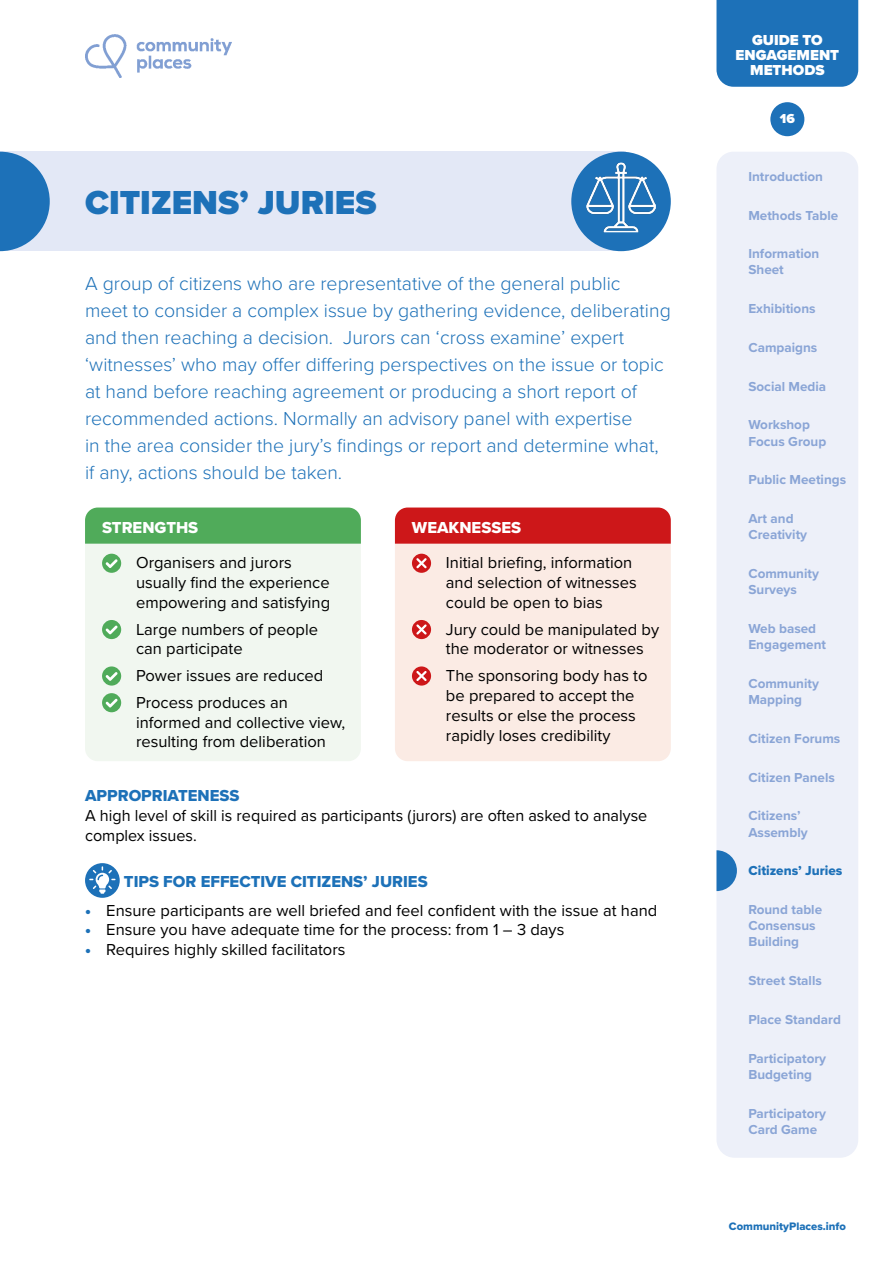
<style>
.page{position:relative;width:893px;height:1263px;background:#fff}
.page>*{position:absolute;margin:0;border:0;box-sizing:border-box;transform-origin:0 0}
.Heading_-_1_line{font:900 34.5px "Proxima Nova";color:#1d71b8}
.Leadin{font:300 19.5px/27px "Proxima Nova";color:#1d71b8}
.Body{font:16.5px/19.8px "Proxima Nova";color:#000}
.Bullets{font:16.5px "Proxima Nova";color:#000}
.t1{font:16.5px "Proxima Nova Extrabld";color:#1d71b8}
.t2{font:16.5px "Proxima Nova Extrabld";color:#fff}
.t3{font:900 15px/15px "Proxima Nova";color:#fff;text-align:center}
.t4{font:700 13.5px/16.2px "Proxima Nova";color:#8aa5d6}
.t5{font:13.5px "Proxima Nova Extrabld";color:#1d71b8}
.t6{font:900 13.5px "Proxima Nova";color:#fff}
.t7{font:11.25px "Proxima Nova Extrabld";color:#1d71b8}
.s1{font-weight:900;color:#1d71b8}
</style>
<div class="page">
<div style="left:85px;top:544px;width:276px;height:217px;background:#f1f7f0"></div>
<div style="left:85px;top:507px;width:276px;height:37px;background:#50ab5a"></div>
<div style="left:395px;top:544px;width:276px;height:217px;background:#fbebe4"></div>
<div style="left:395px;top:507px;width:276px;height:37px;background:#cd1719"></div>
<div style="left:0;top:152px;width:625px;height:99px;background:#e3e8f6"></div>
<div style="left:716px;top:152px;width:142px;height:1006px;background:#edf0f9;border-radius:18px"></div>
<div style="left:716px;top:0;width:142px;height:87px;background:#1d71b8"></div>
<svg style="left:716px;top:850px;width:21px;height:41px"></svg>
<div style="left:770px;top:102px;width:34px;height:34px;background:#1d71b8;border-radius:50%"></div>
<div style="left:102px;top:554px;width:19px;height:19px;background:#50ab5a;border-radius:50%"></div>
<svg style="left:106px;top:559px;width:12px;height:9px"></svg>
<div style="left:102px;top:620px;width:19px;height:19px;background:#50ab5a;border-radius:50%"></div>
<svg style="left:106px;top:626px;width:12px;height:8px"></svg>
<div style="left:102px;top:666px;width:19px;height:20px;background:#50ab5a;border-radius:50%"></div>
<svg style="left:106px;top:672px;width:12px;height:9px"></svg>
<div style="left:102px;top:693px;width:19px;height:19px;background:#50ab5a;border-radius:50%"></div>
<svg style="left:106px;top:699px;width:12px;height:8px"></svg>
<div style="left:412px;top:554px;width:19px;height:19px;background:#cd1719;border-radius:50%"></div>
<svg style="left:416px;top:558px;width:11px;height:10px"></svg>
<div style="left:412px;top:620px;width:19px;height:19px;background:#cd1719;border-radius:50%"></div>
<svg style="left:416px;top:624px;width:11px;height:11px"></svg>
<div style="left:412px;top:666px;width:19px;height:20px;background:#cd1719;border-radius:50%"></div>
<svg style="left:416px;top:671px;width:11px;height:10px"></svg>
<svg style="left:85px;top:863px;width:35px;height:35px"></svg>
<svg style="left:0;top:152px;width:50px;height:99px"></svg>
<div style="left:571px;top:152px;width:100px;height:99px;background:#1d71b8;border-radius:50%"></div>
<img style="left:586px;top:163px;width:70px;height:69px">
<img style="left:85px;top:34px;width:146px;height:44px">
<p class="Heading_-_1_line" style="left:85px;top:177px;width:293px">CITIZENS’ JURIES</p>
<p class="Leadin" style="left:85px;top:269px;width:587px">A group of citizens who are representative of the general public<br>meet to consider a complex issue by gathering evidence, deliberating and then reaching a decision. Jurors can ‘cross examine’ expert ‘witnesses’ who may offer differing perspectives on the issue or topic at hand before reaching agreement or producing a short report of recommended actions. Normally an advisory panel with expertise<br>in the area consider the jury’s findings or report and determine what, if any, actions should be taken.</p>
<p class="t2" style="left:102px;top:515px;width:98px">STRENGTHS</p>
<p class="Body" style="left:136px;top:552px;width:196px">Organisers and jurors usually find the experience empowering and satisfying</p>
<p class="Body" style="left:136px;top:618px;width:184px">Large numbers of people can participate</p>
<p class="Body" style="left:136px;top:665px;width:189px">Power issues are reduced</p>
<p class="Body" style="left:136px;top:692px;width:211px">Process produces an informed and collective view, resulting from deliberation</p>
<p class="t2" style="left:412px;top:515px;width:111px">WEAKNESSES</p>
<p class="Body" style="left:446px;top:552px;width:192px">Initial briefing, information and selection of witnesses could be open to bias</p>
<p class="Body" style="left:446px;top:618px;width:215px">Jury could be manipulated by the moderator or witnesses</p>
<p class="Body" style="left:446px;top:665px;width:203px">The sponsoring body has to be prepared to accept the results or else the process rapidly loses credibility</p>
<p class="t1" style="left:85px;top:783px;width:156px">APPROPRIATENESS</p>
<p class="Body" style="left:85px;top:805px;width:564px">A high level of skill is required as participants (jurors) are often asked to analyse complex issues.</p>
<p class="t1" style="left:124px;top:869px;width:305px">TIPS FOR EFFECTIVE CITIZENS’ JURIES</p>
<p class="Bullets" style="left:85px;top:898px;width:574px"><span class="s1">•</span> Ensure participants are well briefed and feel confident with the issue at hand</p>
<p class="Bullets" style="left:85px;top:918px;width:481px"><span class="s1">•</span> Ensure you have adequate time for the process: from 1 – 3 days</p>
<p class="Bullets" style="left:85px;top:937px;width:262px"><span class="s1">•</span> Requires highly skilled facilitators</p>
<p class="t3" style="left:736px;top:33px;width:105px">GUIDE TO<br>ENGAGEMENT<br>METHODS</p>
<p class="t6" style="left:780px;top:109px;width:16px">16</p>
<p class="t4" style="left:748px;top:168px;width:76px">Introduction</p>
<p class="t4" style="left:748px;top:207px;width:91px">Methods Table</p>
<p class="t4" style="left:748px;top:245px;width:72px">Information<br>Sheet</p>
<p class="t4" style="left:748px;top:300px;width:69px">Exhibitions</p>
<p class="t4" style="left:748px;top:339px;width:70px">Campaigns</p>
<p class="t4" style="left:748px;top:378px;width:79px">Social Media</p>
<p class="t4" style="left:748px;top:416px;width:79px">Workshop<br>Focus Group</p>
<p class="t4" style="left:748px;top:471px;width:99px">Public Meetings</p>
<p class="t4" style="left:748px;top:510px;width:60px">Art and<br>Creativity</p>
<p class="t4" style="left:748px;top:565px;width:72px">Community<br>Surveys</p>
<p class="t4" style="left:748px;top:620px;width:79px">Web based<br>Engagement</p>
<p class="t4" style="left:748px;top:675px;width:72px">Community<br>Mapping</p>
<p class="t4" style="left:748px;top:730px;width:93px">Citizen Forums</p>
<p class="t4" style="left:748px;top:769px;width:88px">Citizen Panels</p>
<p class="t4" style="left:748px;top:807px;width:61px">Citizens’<br>Assembly</p>
<p class="t5" style="left:748px;top:861px;width:96px">Citizens’ Juries</p>
<p class="t4" style="left:748px;top:901px;width:75px">Round table<br>Consensus<br>Building</p>
<p class="t4" style="left:748px;top:972px;width:75px">Street Stalls</p>
<p class="t4" style="left:748px;top:1011px;width:94px">Place Standard</p>
<p class="t4" style="left:748px;top:1050px;width:79px">Participatory<br>Budgeting</p>
<p class="t4" style="left:748px;top:1105px;width:79px">Participatory<br>Card Game</p>
<p class="t7" style="left:729px;top:1218px;width:118px">CommunityPlaces.info</p>
</div>
